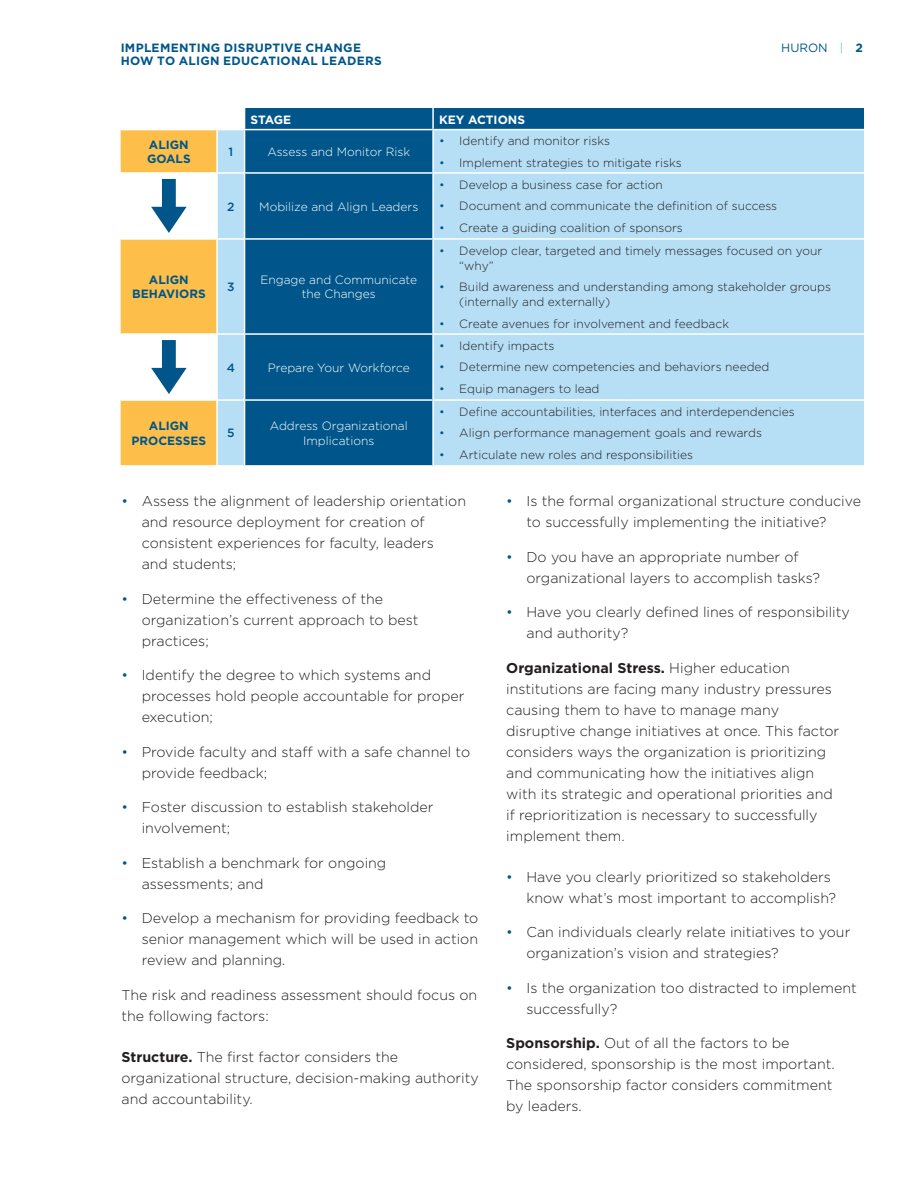
<style>
.page{position:relative;width:918px;height:1188px;background:#fff}
.page>*{position:absolute;margin:0;border:0;box-sizing:border-box;transform-origin:0 0}
.Body{font:300 14.25px/21px "Gotham";color:#231f20}
.t1{font:300 12px/15px "Gotham";color:#231f20}
.Table_Body{font:300 12px/14.4px "Gotham";color:#fff;text-align:center}
.Table_Body-2{font:700 12px/14.4px "Gotham";letter-spacing:.01em;color:#00568a}
.Table_Body-3{font:700 12px "Gotham";color:#fff}
.t2{font:12px "Gotham";color:#00568a}
.Table_Body-4{font:500 12px "Gotham";color:#00568a}
.s1{color:#67c5ef}
.s2{font-weight:700}
.s3{color:#00568a}
</style>
<div class="page">
<div style="left:245px;top:108px;width:619px;height:21px;background:#00568a"></div>
<svg style="left:245px;top:130px;width:619px;height:335px;fill:#b6dff6"></svg>
<hr style="left:432px;top:108px;width:2px;height:21px;background:#fff">
<hr style="left:432px;top:130px;width:2px;height:42px;background:#fff">
<hr style="left:245px;top:172px;width:188px;height:2px;background:#fff">
<hr style="left:433px;top:172px;width:431px;height:2px;background:#fff">
<hr style="left:432px;top:174px;width:2px;height:64px;background:#fff">
<hr style="left:245px;top:238px;width:188px;height:2px;background:#fff">
<hr style="left:433px;top:238px;width:431px;height:2px;background:#fff">
<hr style="left:432px;top:240px;width:2px;height:93px;background:#fff">
<hr style="left:245px;top:333px;width:188px;height:2px;background:#fff">
<hr style="left:433px;top:333px;width:431px;height:2px;background:#fff">
<hr style="left:432px;top:335px;width:2px;height:64px;background:#fff">
<hr style="left:245px;top:399px;width:188px;height:2px;background:#fff">
<hr style="left:433px;top:399px;width:431px;height:2px;background:#fff">
<hr style="left:432px;top:401px;width:2px;height:64px;background:#fff">
<svg style="left:121px;top:128px;width:124px;height:337px"></svg>
<p class="Table_Body-2" style="left:121px;top:41px;width:263px;line-height:13.5px">IMPLEMENTING DISRUPTIVE CHANGE<br>HOW TO ALIGN EDUCATIONAL LEADERS</p>
<p class="t2" style="left:781px;top:40px;width:83px">HURON <span class="s1">|</span> <span class="s2">2</span></p>
<p class="Table_Body-3" style="left:251px;top:111px;width:42px">STAGE</p>
<p class="Table_Body-3" style="left:439px;top:111px;width:87px">KEY ACTIONS</p>
<p class="Table_Body-2" style="left:147px;top:137px;width:45px">ALIGN<br>GOALS</p>
<p class="Table_Body-4" style="left:228px;top:144px;width:6px">1</p>
<p class="Table_Body" style="left:267px;top:144px;width:144px">Assess and Monitor Risk</p>
<p class="Table_Body-4" style="left:227px;top:199px;width:9px">2</p>
<p class="Table_Body" style="left:259px;top:199px;width:161px">Mobilize and Align Leaders</p>
<p class="Table_Body-2" style="left:132px;top:273px;width:75px;text-align:center">ALIGN<br>BEHAVIORS</p>
<p class="Table_Body-4" style="left:227px;top:279px;width:9px">3</p>
<p class="Table_Body" style="left:260px;top:272px;width:158px">Engage and Communicate the Changes</p>
<p class="Table_Body-4" style="left:227px;top:360px;width:10px">4</p>
<p class="Table_Body" style="left:268px;top:360px;width:143px">Prepare Your Workforce</p>
<p class="Table_Body-2" style="left:132px;top:419px;width:76px;text-align:center">ALIGN<br>PROCESSES</p>
<p class="Table_Body-4" style="left:227px;top:425px;width:9px">5</p>
<p class="Table_Body" style="left:270px;top:418px;width:139px">Address Organizational<br>Implications</p>
<p class="t1" style="left:439px;top:133px;width:172px"><span class="s3">•</span> Identify and monitor risks</p>
<p class="t1" style="left:439px;top:155px;width:244px"><span class="s3">•</span> Implement strategies to mitigate risks</p>
<p class="t1" style="left:439px;top:176px;width:225px"><span class="s3">•</span> Develop a business case for action</p>
<p class="t1" style="left:439px;top:198px;width:340px"><span class="s3">•</span> Document and communicate the definition of success</p>
<p class="t1" style="left:439px;top:220px;width:245px"><span class="s3">•</span> Create a guiding coalition of sponsors</p>
<p class="t1" style="left:459px;top:242px;width:364px;text-indent:-20px"><span class="s3">•</span> Develop clear, targeted and timely messages focused on your “why”</p>
<p class="t1" style="left:459px;top:279px;width:373px;text-indent:-20px"><span class="s3">•</span> Build awareness and understanding among stakeholder groups (internally and externally)</p>
<p class="t1" style="left:439px;top:316px;width:292px"><span class="s3">•</span> Create avenues for involvement and feedback</p>
<p class="t1" style="left:439px;top:338px;width:117px"><span class="s3">•</span> Identify impacts</p>
<p class="t1" style="left:439px;top:359px;width:332px"><span class="s3">•</span> Determine new competencies and behaviors needed</p>
<p class="t1" style="left:439px;top:381px;width:162px"><span class="s3">•</span> Equip managers to lead</p>
<p class="t1" style="left:439px;top:404px;width:357px"><span class="s3">•</span> Define accountabilities, interfaces and interdependencies</p>
<p class="t1" style="left:439px;top:425px;width:324px"><span class="s3">•</span> Align performance management goals and rewards</p>
<p class="t1" style="left:439px;top:447px;width:256px"><span class="s3">•</span> Articulate new roles and responsibilities</p>
<p class="Body" style="left:142px;top:490px;width:326px;text-indent:-20px"><span class="s3">•</span> Assess the alignment of leadership orientation and resource deployment for creation of consistent experiences for faculty, leaders<br>and students;</p>
<p class="Body" style="left:142px;top:588px;width:278px;text-indent:-20px"><span class="s3">•</span> Determine the effectiveness of the organization’s current approach to best practices;</p>
<p class="Body" style="left:142px;top:664px;width:324px;text-indent:-20px"><span class="s3">•</span> Identify the degree to which systems and processes hold people accountable for proper execution;</p>
<p class="Body" style="left:142px;top:741px;width:330px;text-indent:-20px"><span class="s3">•</span> Provide faculty and staff with a safe channel to provide feedback;</p>
<p class="Body" style="left:142px;top:796px;width:293px;text-indent:-20px"><span class="s3">•</span> Foster discussion to establish stakeholder involvement;</p>
<p class="Body" style="left:142px;top:852px;width:246px;text-indent:-20px"><span class="s3">•</span> Establish a benchmark for ongoing assessments; and</p>
<p class="Body" style="left:142px;top:907px;width:338px;text-align:justify;text-indent:-20px"><span class="s3">•</span> Develop a mechanism for providing feedback to senior management which will be used in action review and planning.</p>
<p class="Body" style="left:122px;top:984px;width:357px">The risk and readiness assessment should focus on the following factors:</p>
<p class="Body" style="left:122px;top:1046px;width:359px"><span class="s2">Structure.</span> The first factor considers the organizational structure, decision-making authority and accountability.</p>
<p class="Body" style="left:526px;top:490px;width:336px;text-indent:-20px"><span class="s3">•</span> Is the formal organizational structure conducive to successfully implementing the initiative?</p>
<p class="Body" style="left:526px;top:546px;width:295px;text-indent:-20px"><span class="s3">•</span> Do you have an appropriate number of organizational layers to accomplish tasks?</p>
<p class="Body" style="left:526px;top:601px;width:325px;text-indent:-20px"><span class="s3">•</span> Have you clearly defined lines of responsibility and authority?</p>
<p class="Body" style="left:506px;top:657px;width:335px"><span class="s2">Organizational Stress.</span> Higher education institutions are facing many industry pressures causing them to have to manage many disruptive change initiatives at once. This factor considers ways the organization is prioritizing and communicating how the initiatives align with its strategic and operational priorities and if reprioritization is necessary to successfully implement them.</p>
<p class="Body" style="left:526px;top:866px;width:311px;text-indent:-20px"><span class="s3">•</span> Have you clearly prioritized so stakeholders know what’s most important to accomplish?</p>
<p class="Body" style="left:526px;top:921px;width:325px;text-indent:-20px"><span class="s3">•</span> Can individuals clearly relate initiatives to your organization’s vision and strategies?</p>
<p class="Body" style="left:526px;top:977px;width:332px;text-indent:-20px"><span class="s3">•</span> Is the organization too distracted to implement successfully?</p>
<p class="Body" style="left:506px;top:1032px;width:330px"><span class="s2">Sponsorship.</span> Out of all the factors to be considered, sponsorship is the most important.<br>The sponsorship factor considers commitment by leaders.</p>
</div>
